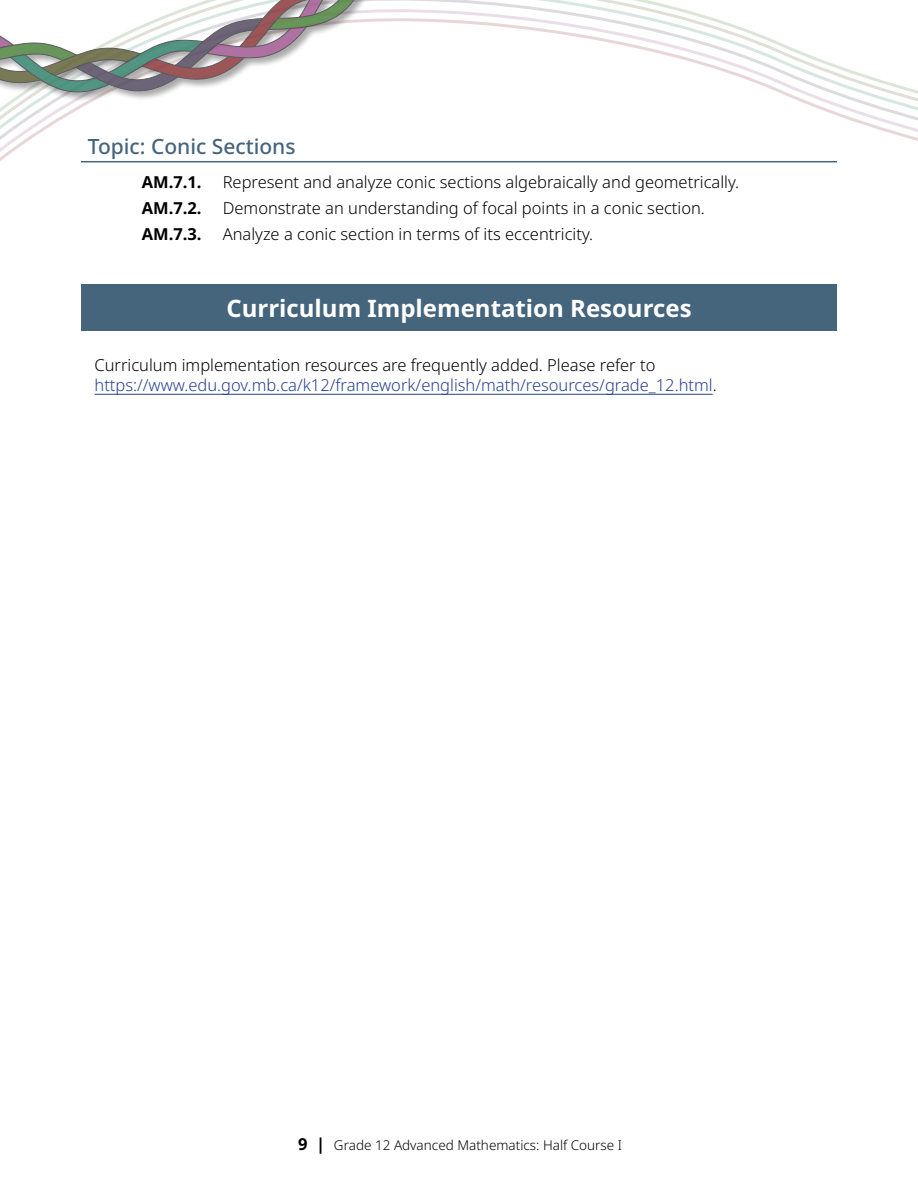
<style>
.page{position:relative;width:918px;height:1188px;background:#fff}
.page>*{position:absolute;margin:0;border:0;box-sizing:border-box;transform-origin:0 0}
.H2_White{font:700 24px "Noto Sans";color:#fff}
.Header_Outcomes{font:500 21px "Noto Sans";color:#45657d}
.Learning_Outcome{font:300 16.5px "Noto Sans";color:#000}
.Paragraph{font:300 16.5px/19.8px "Noto Sans";color:#25408f}
.Learning_Outcome-2{font:700 16.5px "Noto Sans";color:#000}
.t1{font:300 13.5px "Noto Sans";color:#000}
.s1{color:#000}
.s2{font-weight:700;font-size:16.5px}
</style>
<div class="page">
<svg style="left:0;top:0;width:918px;height:163px"></svg>
<div style="left:0;top:0;width:515px;height:102px;background:#000;opacity:.4"></div>
<svg style="left:0;top:0;width:407px;height:96px"></svg>
<hr style="left:81px;top:161px;width:756px;height:1px;background:#45657d">
<div style="left:81px;top:284px;width:756px;height:46px;background:#45657d"></div>
<hr style="left:94px;top:394px;width:619px;height:1px;background:#25408f">
<h3 class="Header_Outcomes" style="left:88px;top:132px;width:209px">Topic: Conic Sections</h3>
<p class="Learning_Outcome-2" style="left:142px;top:170px;width:61px">AM.7.1.</p>
<p class="Learning_Outcome" style="left:223px;top:170px;width:518px">Represent and analyze conic sections algebraically and geometrically.</p>
<p class="Learning_Outcome-2" style="left:142px;top:196px;width:61px">AM.7.2.</p>
<p class="Learning_Outcome" style="left:223px;top:196px;width:484px">Demonstrate an understanding of focal points in a conic section.</p>
<p class="Learning_Outcome-2" style="left:142px;top:222px;width:61px">AM.7.3.</p>
<p class="Learning_Outcome" style="left:223px;top:222px;width:372px">Analyze a conic section in terms of its eccentricity.</p>
<h2 class="H2_White" style="left:226px;top:291px;width:467px">Curriculum Implementation Resources</h2>
<p class="Paragraph" style="left:94px;top:356px;width:624px"><span class="s1">Curriculum implementation resources are frequently added. Please refer to </span>https://www.edu.gov.mb.ca/k12/framework/english/math/resources/grade_12.html<span class="s1">.</span></p>
<p class="t1" style="left:298px;top:1135px;width:325px"><span class="s2">9 |</span> Grade 12 Advanced Mathematics: Half Course I</p>
</div>
